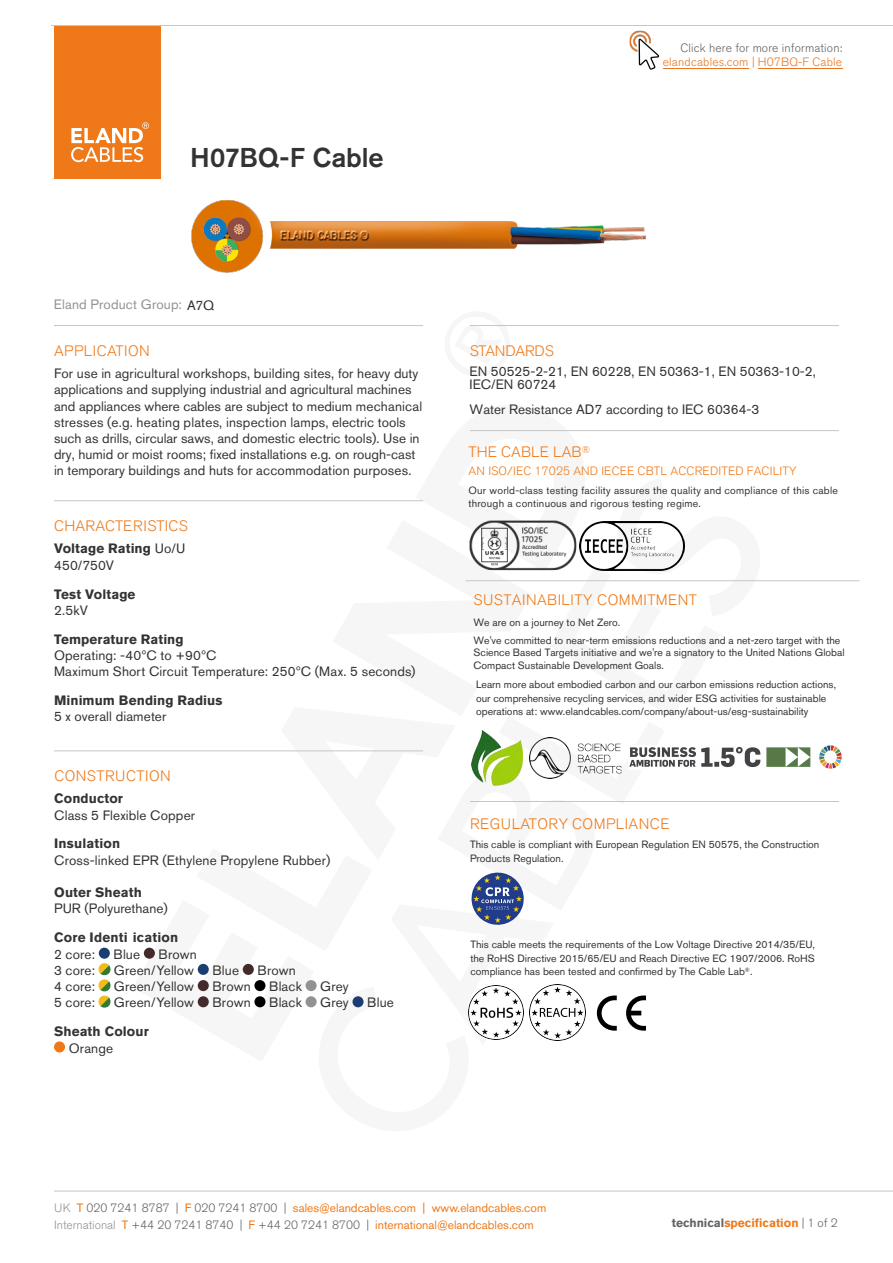
<style>
.page{position:relative;width:893px;height:1263px;background:#fff}
.page>*{position:absolute;margin:0;border:0;box-sizing:border-box;transform-origin:0 0}
.t1{font:500 27px "Akzidenz Grotesk BE";color:#333332}
.t2{font:300 15px "Akzidenz Grotesk BE";letter-spacing:.03em;color:#ef7918}
.t3{font:300 15px "Akzidenz Grotesk BE";letter-spacing:.01em;color:#ef7918}
.t4{font:300 15px "Akzidenz Grotesk BE";letter-spacing:-.01em;color:#ef7918}
.t5{font:13.5px/16.2px "Akzidenz Grotesk BE";color:#333332}
.t6{font:700 13.5px/16.2px "Akzidenz Grotesk BE";letter-spacing:.01em;color:#333332}
.t7{font:13.5px "Akzidenz Grotesk BE";letter-spacing:.01em;color:#929292}
.t8{font:12px/17.5px "Akzidenz Grotesk BE";color:#ef7918}
.t9{font:300 12px "Akzidenz Grotesk BE";letter-spacing:.015em;color:#ef7918}
.t10{font:300 12px "Akzidenz Grotesk BE";letter-spacing:.015em;color:#646363}
.t11{font:300 12px "Akzidenz Grotesk BE";letter-spacing:.02em;color:#e87722}
.t12{font:700 12px "Akzidenz Grotesk BE";color:#ef7918}
.t13{font:10.5px/13.6px "Akzidenz Grotesk BE";color:#333332}
.t14{font:10.5px/12.8px "Akzidenz Grotesk BE";letter-spacing:.02em;color:#333332}
.s1{color:#333332}
.s2{font-weight:400}
.s3{font-weight:300;color:#929292}
.s4{font-weight:300;color:#646363}
.s5{color:#646363}
</style>
<div class="page">
<div style="left:54px;top:26px;width:106px;height:153px;background:#ef7918"></div>
<svg style="left:71px;top:122px;width:78px;height:40px"></svg>
<hr style="left:51px;top:25px;width:842px;height:1px;background:#c6c6c6">
<hr style="left:54px;top:1191px;width:839px;height:1px;background:#c6c6c6">
<hr style="left:54px;top:325px;width:369px;height:1px;background:#c6c6c6">
<hr style="left:54px;top:500px;width:369px;height:1px;background:#c6c6c6">
<hr style="left:54px;top:750px;width:369px;height:1px;background:#c6c6c6">
<div style="left:99px;top:948px;width:11px;height:11px;background:#1c3d71;border-radius:50%"></div>
<div style="left:144px;top:948px;width:11px;height:11px;background:#452a2c;border-radius:50%"></div>
<div style="left:198px;top:964px;width:11px;height:11px;background:#1c3d71;border-radius:50%"></div>
<div style="left:243px;top:964px;width:11px;height:11px;background:#452a2c;border-radius:50%"></div>
<div style="left:198px;top:980px;width:11px;height:11px;background:#452a2c;border-radius:50%"></div>
<div style="left:254px;top:980px;width:11px;height:11px;background:#000;border-radius:50%"></div>
<div style="left:306px;top:980px;width:11px;height:11px;background:#929292;border-radius:50%"></div>
<svg style="left:98px;top:963px;width:13px;height:45px"></svg>
<div style="left:198px;top:996px;width:11px;height:11px;background:#452a2c;border-radius:50%"></div>
<div style="left:254px;top:996px;width:11px;height:11px;background:#000;border-radius:50%"></div>
<div style="left:306px;top:996px;width:11px;height:11px;background:#929292;border-radius:50%"></div>
<div style="left:352px;top:996px;width:12px;height:11px;background:#1c3d71;border-radius:50%"></div>
<div style="left:54px;top:1041px;width:11px;height:11px;background:#ef7918;border-radius:50%"></div>
<hr style="left:470px;top:325px;width:369px;height:1px;background:#c6c6c6">
<hr style="left:470px;top:430px;width:369px;height:1px;background:#c6c6c6">
<hr style="left:470px;top:801px;width:369px;height:1px;background:#c6c6c6">
<hr style="left:758px;top:68px;width:84px;height:1px;background:#e87722">
<hr style="left:663px;top:68px;width:85px;height:1px;background:#e87722">
<img style="left:191px;top:200px;width:455px;height:73px">
<img style="left:629px;top:30px;width:30px;height:40px">
<svg style="left:471px;top:872px;width:53px;height:53px"></svg>
<img style="left:587px;top:521px;width:98px;height:49px">
<img style="left:469px;top:520px;width:118px;height:51px">
<hr style="left:465px;top:580px;width:394px;height:1px;background:#c6c6c6">
<img style="left:472px;top:730px;width:50px;height:55px">
<img style="left:629px;top:745px;width:213px;height:24px">
<img style="left:529px;top:737px;width:92px;height:42px">
<svg style="left:597px;top:995px;width:20px;height:36px"></svg>
<svg style="left:626px;top:995px;width:20px;height:36px"></svg>
<img style="left:468px;top:985px;width:55px;height:55px">
<img style="left:529px;top:984px;width:56px;height:56px">
<h1 class="t1" style="left:190px;top:141px;width:195px">H07BQ-F Cable</h1>
<p class="t10" style="left:680px;top:41px;width:163px">Click here for more information:</p>
<p class="t11" style="left:663px;top:55px;width:181px">elandcables.com | H07BQ-F Cable</p>
<p class="t7" style="left:54px;top:296px;width:162px">Eland Product Group: <span class="s1">A7Q</span></p>
<p class="t2" style="left:54px;top:342px;width:97px">APPLICATION</p>
<p class="t5" style="left:54px;top:365px;width:370px">For use in agricultural workshops, building sites, for heavy duty applications and supplying industrial and agricultural machines and appliances where cables are subject to medium mechanical stresses (e.g. heating plates, inspection lamps, electric tools such as drills, circular saws, and domestic electric tools). Use in dry, humid or moist rooms; fixed installations e.g. on rough-cast in temporary buildings and huts for accommodation purposes.</p>
<p class="t3" style="left:54px;top:517px;width:135px">CHARACTERISTICS</p>
<p class="t6" style="left:54px;top:541px;width:133px">Voltage Rating <span class="s2">Uo/U<br>450/750V</span></p>
<p class="t6" style="left:54px;top:586px;width:83px">Test Voltage</p>
<p class="t5" style="left:54px;top:602px;width:35px">2.5kV</p>
<p class="t6" style="left:54px;top:631px;width:131px">Temperature Rating</p>
<p class="t5" style="left:54px;top:647px;width:363px">Operating: -40ºC to +90ºC<br>Maximum Short Circuit Temperature: 250ºC (Max. 5 seconds)</p>
<p class="t6" style="left:54px;top:692px;width:170px">Minimum Bending Radius</p>
<p class="t5" style="left:54px;top:708px;width:114px">5 x overall diameter</p>
<p class="t2" style="left:54px;top:767px;width:118px">CONSTRUCTION</p>
<p class="t6" style="left:54px;top:790px;width:70px">Conductor</p>
<p class="t5" style="left:54px;top:807px;width:142px">Class 5 Flexible Copper</p>
<p class="t6" style="left:54px;top:836px;width:68px">Insulation</p>
<p class="t5" style="left:54px;top:852px;width:278px">Cross-linked EPR (Ethylene Propylene Rubber)</p>
<p class="t6" style="left:54px;top:884px;width:89px">Outer Sheath</p>
<p class="t5" style="left:54px;top:900px;width:115px">PUR (Polyurethane)</p>
<p class="t6" style="left:54px;top:929px;width:126px">Core Identi ication</p>
<p class="t5" style="left:54px;top:946px;width:43px">2 core:</p>
<p class="t5" style="left:114px;top:946px;width:28px">Blue</p>
<p class="t5" style="left:159px;top:946px;width:40px">Brown</p>
<p class="t5" style="left:54px;top:962px;width:43px">3 core:</p>
<p class="t5" style="left:114px;top:962px;width:82px">Green/Yellow</p>
<p class="t5" style="left:212px;top:962px;width:28px">Blue</p>
<p class="t5" style="left:257px;top:962px;width:40px">Brown</p>
<p class="t5" style="left:54px;top:978px;width:43px">4 core:</p>
<p class="t5" style="left:114px;top:978px;width:82px">Green/Yellow</p>
<p class="t5" style="left:212px;top:978px;width:40px">Brown</p>
<p class="t5" style="left:269px;top:978px;width:34px">Black</p>
<p class="t5" style="left:320px;top:978px;width:30px">Grey</p>
<p class="t5" style="left:54px;top:994px;width:43px">5 core:</p>
<p class="t5" style="left:114px;top:994px;width:82px">Green/Yellow</p>
<p class="t5" style="left:212px;top:994px;width:40px">Brown</p>
<p class="t5" style="left:269px;top:994px;width:34px">Black</p>
<p class="t5" style="left:320px;top:994px;width:30px">Grey</p>
<p class="t5" style="left:367px;top:994px;width:28px">Blue</p>
<p class="t6" style="left:54px;top:1023px;width:96px">Sheath Colour</p>
<p class="t5" style="left:69px;top:1039px;width:46px">Orange</p>
<p class="t4" style="left:470px;top:342px;width:86px">STANDARDS</p>
<p class="t5" style="left:470px;top:364px;width:348px;line-height:13.5px">EN 50525-2-21, EN 60228, EN 50363-1, EN 50363-10-2,<br>IEC/EN 60724</p>
<p class="t5" style="left:470px;top:401px;width:291px">Water Resistance AD7 according to IEC 60364-3</p>
<p class="t3" style="left:469px;top:444px;width:123px">THE CABLE LAB<sup>®</sup></p>
<p class="t9" style="left:469px;top:464px;width:330px">AN ISO/IEC 17025 AND IECEE CBTL ACCREDITED FACILITY</p>
<p class="t14" style="left:468px;top:484px;width:371px">Our world-class testing facility assures the quality and compliance of this cable through a continuous and rigorous testing regime.</p>
<p class="t2" style="left:473px;top:591px;width:225px">SUSTAINABILITY COMMITMENT</p>
<p class="t13" style="left:474px;top:613px;width:368px;line-height:18.1px">We are on a journey to Net Zero.<br>We've committed to near-term emissions reductions and a net-zero target with the</p>
<p class="t13" style="left:474px;top:646px;width:372px;line-height:12.6px">Science Based Targets initiative and we're a signatory to the United Nations Global<br>Compact Sustainable Development Goals.</p>
<p class="t13" style="left:476px;top:677px;width:361px">Learn more about embodied carbon and our carbon emissions reduction actions, our comprehensive recycling services, and wider ESG activities for sustainable operations at: www.elandcables.com/company/about-us/esg-sustainability</p>
<p class="t2" style="left:470px;top:815px;width:201px">REGULATORY COMPLIANCE</p>
<p class="t13" style="left:470px;top:837px;width:351px">This cable is compliant with European Regulation EN 50575, the Construction<br>Products Regulation.</p>
<p class="t13" style="left:470px;top:938px;width:346px;text-align:justify">This cable meets the requirements of the Low Voltage Directive 2014/35/EU, the RoHS Directive 2015/65/EU and Reach Directive EC 1907/2006. RoHS compliance has been tested and confirmed by The Cable Lab<sup>®</sup>.</p>
<p class="t8" style="left:54px;top:1199px;width:494px"><span class="s3">UK</span> T <span class="s4">020 7241 8787 |</span> F <span class="s4">020 7241 8700 |</span> sales@elandcables.com | www.elandcables.com<br><span class="s3">International</span> T <span class="s4">+44 20 7241 8740 |</span> F <span class="s4">+44 20 7241 8700 |</span> international@elandcables.com</p>
<p class="t12" style="left:672px;top:1216px;width:167px"><span class="s5">technical</span>specification <span class="s4">| 1 of 2</span></p>
</div>
